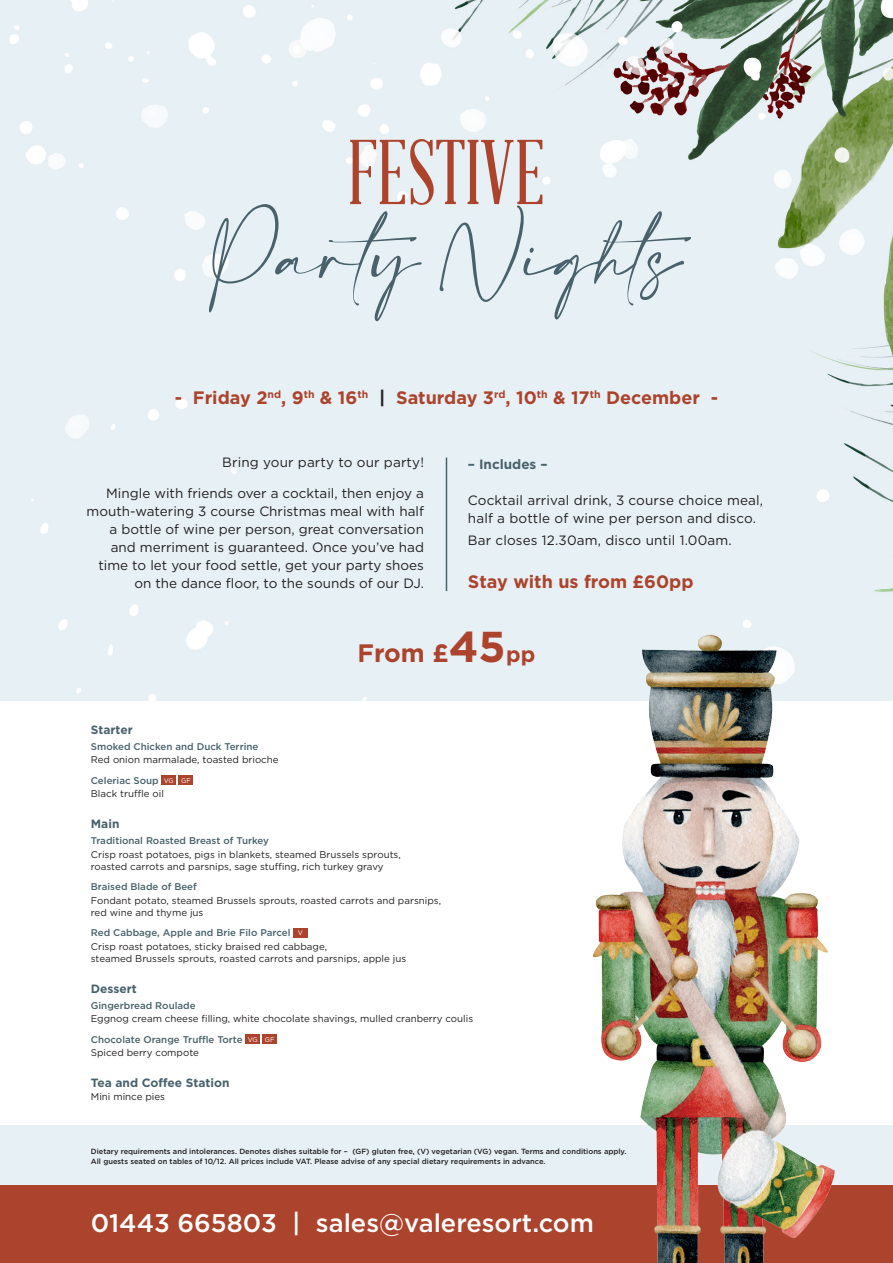
<style>
.page{position:relative;width:893px;height:1263px;background:#e7f0f5}
.page>*{position:absolute;margin:0;border:0;box-sizing:border-box;transform-origin:0 0}
.t1{font:89.85px "Abraham Lincoln";color:#ac442d}
.t2{font:54.45px "Amalfi Coast";color:#48616b}
.Dates{font:500 25.5px "Gotham";color:#fff}
.t3{font:700 25.2px "Gotham";color:#ac442d}
.Includes{font:700 18px "Gotham";color:#ac442d}
.Bold_Body{font:700 18px "Gotham";color:#ac442d}
.New_Body{font:13.5px/18px "Gotham";color:#231f20;text-align:right}
.Includes-2{font:13.5px "Gotham";letter-spacing:.01em;color:#231f20}
.Includes-3{font:700 13.5px "Gotham";color:#48616b}
.Course_Heading{font:700 12px "Gotham";color:#48616b}
.Menu_Body{font:9.75px/12px "Gotham";color:#231f20}
.Menu_Heading{font:500 9.75px "Gotham";color:#48616b}
.Terms_and_Conditions{font:500 7.5px "Gotham";color:#231f20}
.Terms_and_Conditions-2{font:6.75px "Gotham";letter-spacing:-.02em;color:#fff}
.s1{color:#231f20}
.s2{font-size:43.2px}
.s3{font-size:21.6px}
</style>
<div class="page">
<img style="left:9px;top:0;width:884px;height:701px">
<div style="left:0;top:1185px;width:893px;height:78px;background:#ac442d"></div>
<div style="left:0;top:701px;width:893px;height:424px;background:#fff"></div>
<img style="left:594px;top:621px;width:252px;height:642px">
<div style="left:162px;top:775px;width:14px;height:10px;background:#ac442d"></div>
<div style="left:179px;top:775px;width:14px;height:10px;background:#ac442d"></div>
<div style="left:293px;top:928px;width:15px;height:9px;background:#ac442d"></div>
<div style="left:246px;top:1034px;width:14px;height:10px;background:#ac442d"></div>
<div style="left:263px;top:1034px;width:14px;height:10px;background:#ac442d"></div>
<hr style="left:446px;top:457px;width:1px;height:134px;background:#48616b">
<p class="t1" style="left:348px;top:126px;width:199px">FESTIVE</p>
<p class="t2" style="left:211px;top:227px;width:512px">Party Nights</p>
<p class="Includes" style="left:175px;top:386px;width:545px">- Friday 2<sup>nd</sup>, 9<sup>th</sup> &amp; 16<sup>th</sup> <span class="s1">|</span> Saturday 3<sup>rd</sup>, 10<sup>th</sup> &amp; 17<sup>th</sup> December -</p>
<p class="New_Body" style="left:222px;top:453px;width:203px">Bring your party to our party!</p>
<p class="New_Body" style="left:87px;top:484px;width:339px">Mingle with friends over a cocktail, then enjoy a mouth-watering 3 course Christmas meal with half a bottle of wine per person, great conversation and merriment is guaranteed. Once you’ve had time to let your food settle, get your party shoes on the dance floor, to the sounds of our DJ.</p>
<p class="Includes-3" style="left:468px;top:456px;width:81px">– Includes –</p>
<p class="Includes-2" style="left:468px;top:492px;width:297px">Cocktail arrival drink, 3 course choice meal,</p>
<p class="New_Body" style="left:468px;top:509px;width:290px">half a bottle of wine per person and disco.</p>
<p class="New_Body" style="left:468px;top:531px;width:265px">Bar closes 12.30am, disco until 1.00am.</p>
<p class="Bold_Body" style="left:468px;top:569px;width:227px">Stay with us from £60pp</p>
<p class="t3" style="left:358px;top:636px;width:179px">From £<span class="s2">45</span> <span class="s3">pp</span></p>
<p class="Course_Heading" style="left:91px;top:721px;width:43px">Starter</p>
<p class="Menu_Heading" style="left:91px;top:740px;width:169px">Smoked Chicken and Duck Terrine</p>
<p class="Menu_Body" style="left:91px;top:753px;width:189px">Red onion marmalade, toasted brioche</p>
<p class="Menu_Heading" style="left:91px;top:774px;width:69px">Celeriac Soup</p>
<p class="Terms_and_Conditions-2" style="left:164px;top:776px;width:12px">VG</p>
<p class="Terms_and_Conditions-2" style="left:181px;top:776px;width:11px">GF</p>
<p class="Menu_Body" style="left:91px;top:787px;width:75px">Black truffle oil</p>
<p class="Course_Heading" style="left:91px;top:816px;width:30px">Main</p>
<p class="Menu_Heading" style="left:91px;top:834px;width:180px">Traditional Roasted Breast of Turkey</p>
<p class="Menu_Body" style="left:91px;top:848px;width:311px">Crisp roast potatoes, pigs in blankets, steamed Brussels sprouts, roasted carrots and parsnips, sage stuffing, rich turkey gravy</p>
<p class="Menu_Heading" style="left:91px;top:880px;width:107px">Braised Blade of Beef</p>
<p class="Menu_Body" style="left:91px;top:894px;width:352px">Fondant potato, steamed Brussels sprouts, roasted carrots and parsnips, red wine and thyme jus</p>
<p class="Menu_Heading" style="left:91px;top:926px;width:201px">Red Cabbage, Apple and Brie Filo Parcel</p>
<p class="Terms_and_Conditions-2" style="left:298px;top:929px;width:7px">V</p>
<p class="Menu_Body" style="left:91px;top:940px;width:317px">Crisp roast potatoes, sticky braised red cabbage,<br>steamed Brussels sprouts, roasted carrots and parsnips, apple jus</p>
<p class="Course_Heading" style="left:91px;top:980px;width:48px">Dessert</p>
<p class="Menu_Heading" style="left:91px;top:999px;width:106px">Gingerbread Roulade</p>
<p class="Menu_Body" style="left:91px;top:1012px;width:384px">Eggnog cream cheese filling, white chocolate shavings, mulled cranberry coulis</p>
<p class="Menu_Heading" style="left:91px;top:1033px;width:153px">Chocolate Orange Truffle Torte</p>
<p class="Terms_and_Conditions-2" style="left:248px;top:1035px;width:12px">VG</p>
<p class="Terms_and_Conditions-2" style="left:265px;top:1035px;width:11px">GF</p>
<p class="Menu_Body" style="left:91px;top:1046px;width:110px">Spiced berry compote</p>
<p class="Course_Heading" style="left:91px;top:1075px;width:140px">Tea and Coffee Station</p>
<p class="Menu_Body" style="left:91px;top:1090px;width:76px">Mini mince pies</p>
<p class="Terms_and_Conditions" style="left:91px;top:1146px;width:537px">Dietary requirements and intolerances. Denotes dishes suitable for – (GF) gluten free, (V) vegetarian (VG) vegan. Terms and conditions apply.</p>
<p class="Terms_and_Conditions" style="left:91px;top:1157px;width:456px">All guests seated on tables of 10/12. All prices include VAT. Please advise of any special dietary requirements in advance.</p>
<p class="Dates" style="left:91px;top:1206px;width:504px">01443 665803 | sales@valeresort.com</p>
</div>
